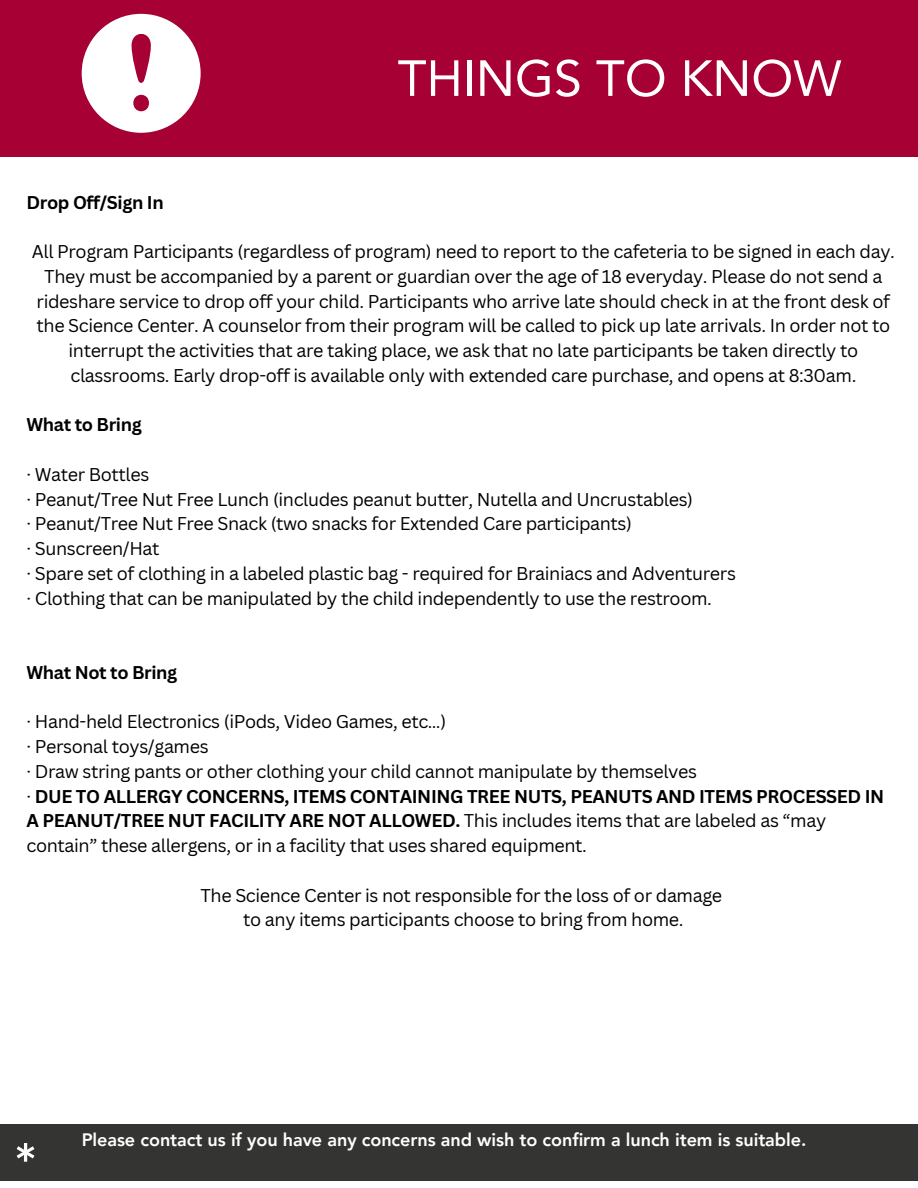
<style>
.page{position:relative;width:918px;height:1188px;background:#fff}
.page>*{position:absolute;margin:0;border:0;box-sizing:border-box;transform-origin:0 0}
.t1{font:50.25px "Avenir LT Pro";color:#fff}
.t2{font:18px/24.8px "Canva Sans";letter-spacing:-.02em;color:#000;text-align:center}
.t3{font:800 18px "Avenir LT Pro";letter-spacing:-.005em;color:#fff}
.t4{font:700 18px "Canva Sans";letter-spacing:-.02em;color:#000}
.s1{font-weight:700}
</style>
<div class="page">
<div style="left:0;top:1124px;width:918px;height:56px;background:#343433"></div>
<svg style="left:17px;top:1143px;width:17px;height:19px"></svg>
<div style="left:0;top:0;width:918px;height:156px;background:#a70034"></div>
<svg style="left:82px;top:14px;width:119px;height:119px"></svg>
<h1 class="t1" style="left:398px;top:58px;width:445px">THINGS TO KNOW</h1>
<p class="t4" style="left:27px;top:190px;width:139px">Drop Off/Sign In</p>
<p class="t2" style="left:32px;top:239px;width:865px">All Program Participants (regardless of program) need to report to the cafeteria to be signed in each day.<br>They must be accompanied by a parent or guardian over the age of 18 everyday. Please do not send a rideshare service to drop off your child. Participants who arrive late should check in at the front desk of the Science Center. A counselor from their program will be called to pick up late arrivals. In order not to interrupt the activities that are taking place, we ask that no late participants be taken directly to classrooms. Early drop-off is available only with extended care purchase, and opens at 8:30am.</p>
<p class="t4" style="left:27px;top:412px;width:117px">What to Bring</p>
<p class="t2" style="left:27px;top:462px;width:711px;text-align:left">· Water Bottles<br>· Peanut/Tree Nut Free Lunch (includes peanut butter, Nutella and Uncrustables)<br>· Peanut/Tree Nut Free Snack (two snacks for Extended Care participants)<br>· Sunscreen/Hat<br>· Spare set of clothing in a labeled plastic bag - required for Brainiacs and Adventurers · Clothing that can be manipulated by the child independently to use the restroom.</p>
<p class="t4" style="left:27px;top:660px;width:152px">What Not to Bring</p>
<p class="t2" style="left:27px;top:709px;width:859px;text-align:left">· Hand-held Electronics (iPods, Video Games, etc…)<br>· Personal toys/games<br>· Draw string pants or other clothing your child cannot manipulate by themselves<br>· <span class="s1">DUE TO ALLERGY CONCERNS, ITEMS CONTAINING TREE NUTS, PEANUTS AND ITEMS PROCESSED IN A PEANUT/TREE NUT FACILITY ARE NOT ALLOWED.</span> This includes items that are labeled as “may contain” these allergens, or in a facility that uses shared equipment.</p>
<p class="t2" style="left:201px;top:882px;width:523px">The Science Center is not responsible for the loss of or damage to any items participants choose to bring from home.</p>
<p class="t3" style="left:82px;top:1132px;width:726px">Please contact us if you have any concerns and wish to confirm a lunch item is suitable.</p>
</div>
